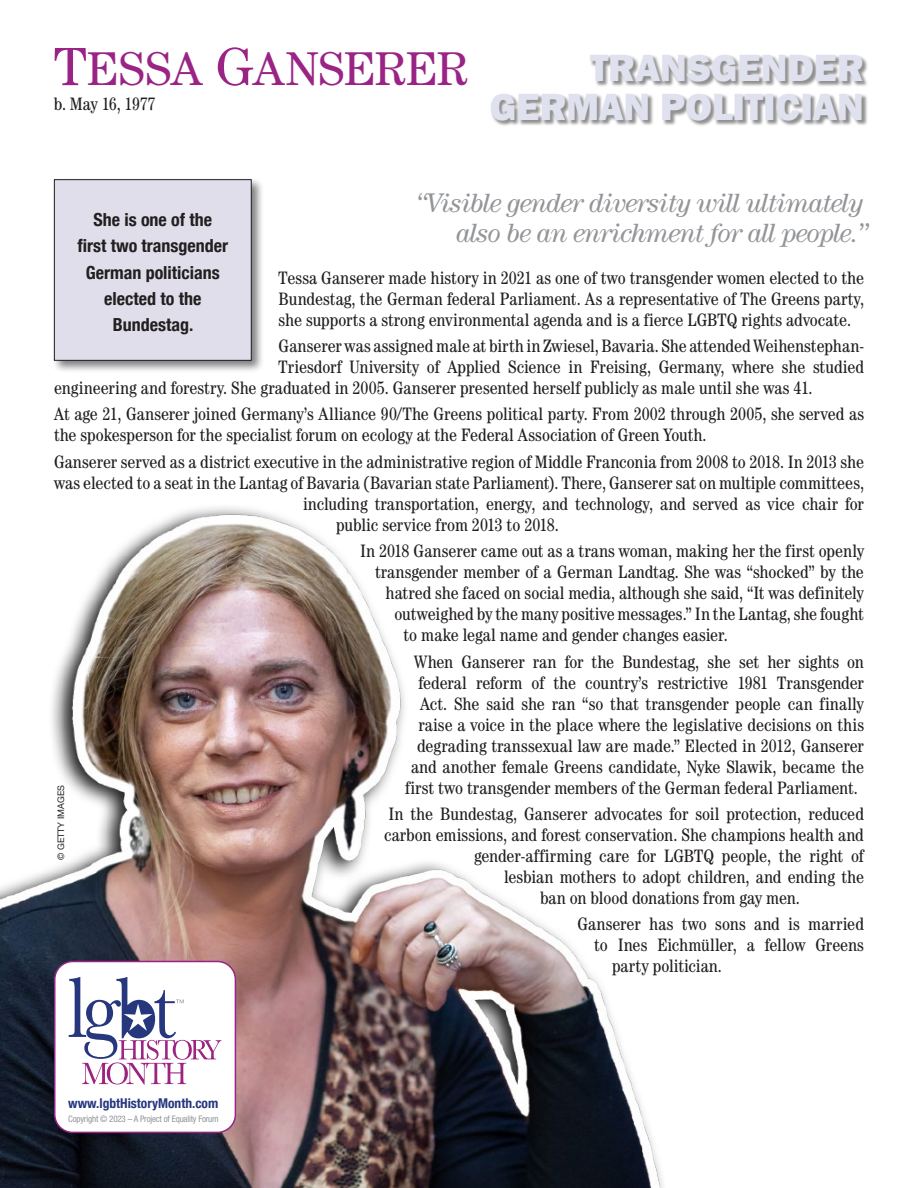
<style>
.page{position:relative;width:918px;height:1188px;background:#fff}
.page>*{position:absolute;margin:0;border:0;box-sizing:border-box;transform-origin:0 0}
.t1{font:47.55px "Century Book SC880";letter-spacing:-.02em;color:#9a2485}
.t2{font:800 39px/39px "Franklin Gothic";color:#e0e1ee;text-align:right}
.t3{font:italic 27px/30px "Century Std";letter-spacing:-.035em;color:#939598;text-align:right}
._2016_Bio_Text{font:condensed 18px/21px "Century";color:#231f20;text-align:justify}
.BoxTEXT{font:700 condensed 18px/26.2px "Helvetica Neue";color:#231f20;text-align:center}
.b_d__dates{font:condensed 18px "Century";letter-spacing:-.015em;color:#231f20}
.t4{font:700 condensed 13.5px "Helvetica Neue";color:#27377e}
.t5{font:condensed 9px "Helvetica Neue LT Std";letter-spacing:-.02em;color:#939598}
.t6{font:9px "Helvetica Neue";color:#231f20}
.s1{font-size:54px}
</style>
<div class="page">
<img style="left:0;top:507px;width:663px;height:681px">
<div style="left:55px;top:962px;width:180px;height:170px;background:#fff;border-radius:18px"></div>
<div style="left:54px;top:961px;width:182px;height:172px;border:2px solid #9a2485;border-radius:18px"></div>
<svg style="left:69px;top:977px;width:152px;height:108px"></svg>
<div style="left:491px;top:55px;width:378px;height:72px;background:#231f20;opacity:.5"></div>
<div style="left:52px;top:177px;width:213px;height:197px;background:#000007;opacity:.5"></div>
<div style="left:54px;top:180px;width:197px;height:180px;background:#dfdeea"></div>
<div style="left:54px;top:179px;width:198px;height:182px;border:1px solid #231f20"></div>
<p class="t1" style="left:54px;top:41px;width:416px"><span class="s1">T</span>ESSA <span class="s1">G</span>ANSERER</p>
<p class="b_d__dates" style="left:54px;top:94px;width:103px">b. May 16, 1977</p>
<p class="t2" style="left:490px;top:49px;width:376px">TRANSGENDER<br>GERMAN POLITICIAN</p>
<p class="t3" style="left:416px;top:187px;width:453px">“Visible gender diversity will ultimately also be an enrichment for all people.”</p>
<p class="BoxTEXT" style="left:77px;top:206px;width:152px">She is one of the first two transgender<br>German politicians elected to the<br>Bundestag.</p>
<p class="_2016_Bio_Text" style="left:279px;top:267px;width:587px">Tessa Ganserer made history in 2021 as one of two transgender women elected to the Bundestag, the German federal Parliament. As a representative of The Greens party, she supports a strong environmental agenda and is a fierce LGBTQ rights advocate.</p>
<p class="_2016_Bio_Text" style="left:279px;top:335px;width:587px">Ganserer was assigned male at birth in Zwiesel, Bavaria. She attended Weihenstephan-</p>
<p class="_2016_Bio_Text" style="left:279px;top:356px;width:587px">Triesdorf University of Applied Science in Freising, Germany, where she studied</p>
<p class="_2016_Bio_Text" style="left:54px;top:377px;width:760px">engineering and forestry. She graduated in 2005. Ganserer presented herself publicly as male until she was 41.</p>
<p class="_2016_Bio_Text" style="left:54px;top:404px;width:812px">At age 21, Ganserer joined Germany’s Alliance 90/The Greens political party. From 2002 through 2005, she served as the spokesperson for the specialist forum on ecology at the Federal Association of Green Youth.</p>
<p class="_2016_Bio_Text" style="left:54px;top:451px;width:812px">Ganserer served as a district executive in the administrative region of Middle Franconia from 2008 to 2018. In 2013 she</p>
<p class="_2016_Bio_Text" style="left:54px;top:472px;width:812px">was elected to a seat in the Lantag of Bavaria (Bavarian state Parliament). There, Ganserer sat on multiple committees,</p>
<p class="_2016_Bio_Text" style="left:303px;top:493px;width:562px">including transportation, energy, and technology, and served as vice chair for</p>
<p class="_2016_Bio_Text" style="left:336px;top:514px;width:224px">public service from 2013 to 2018.</p>
<p class="_2016_Bio_Text" style="left:360px;top:540px;width:506px">In 2018 Ganserer came out as a trans woman, making her the first openly</p>
<p class="_2016_Bio_Text" style="left:375px;top:561px;width:490px">transgender member of a German Landtag. She was “shocked” by the</p>
<p class="_2016_Bio_Text" style="left:386px;top:582px;width:480px">hatred she faced on social media, although she said, “It was definitely</p>
<p class="_2016_Bio_Text" style="left:394px;top:603px;width:471px">outweighed by the many positive messages.” In the Lantag, she fought</p>
<p class="_2016_Bio_Text" style="left:404px;top:624px;width:326px">to make legal name and gender changes easier.</p>
<p class="_2016_Bio_Text" style="left:414px;top:651px;width:451px">When Ganserer ran for the Bundestag, she set her sights on</p>
<p class="_2016_Bio_Text" style="left:418px;top:672px;width:447px">federal reform of the country’s restrictive 1981 Transgender</p>
<p class="_2016_Bio_Text" style="left:420px;top:693px;width:445px">Act. She said she ran “so that transgender people can finally</p>
<p class="_2016_Bio_Text" style="left:418px;top:714px;width:447px">raise a voice in the place where the legislative decisions on this</p>
<p class="_2016_Bio_Text" style="left:417px;top:735px;width:448px">degrading transsexual law are made.” Elected in 2012, Ganserer</p>
<p class="_2016_Bio_Text" style="left:411px;top:756px;width:455px">and another female Greens candidate, Nyke Slawik, became the</p>
<p class="_2016_Bio_Text" style="left:405px;top:777px;width:454px">first two transgender members of the German federal Parliament.</p>
<p class="_2016_Bio_Text" style="left:388px;top:803px;width:477px">In the Bundestag, Ganserer advocates for soil protection, reduced</p>
<p class="_2016_Bio_Text" style="left:384px;top:824px;width:481px">carbon emissions, and forest conservation. She champions health and</p>
<p class="_2016_Bio_Text" style="left:474px;top:845px;width:391px">gender-affirming care for LGBTQ people, the right of</p>
<p class="_2016_Bio_Text" style="left:504px;top:866px;width:362px">lesbian mothers to adopt children, and ending the</p>
<p class="_2016_Bio_Text" style="left:540px;top:887px;width:261px">ban on blood donations from gay men.</p>
<p class="_2016_Bio_Text" style="left:578px;top:914px;width:288px">Ganserer has two sons and is married</p>
<p class="_2016_Bio_Text" style="left:594px;top:935px;width:271px">to Ines Eichmüller, a fellow Greens</p>
<p class="_2016_Bio_Text" style="left:612px;top:956px;width:111px">party politician.</p>
<p class="t6" style="left:56px;top:860px;width:76px;rotate:-90deg">© GETTY IMAGES</p>
<p class="t4" style="left:68px;top:1095px;width:152px">www.lgbtHistoryMonth.com</p>
<p class="t5" style="left:68px;top:1114px;width:152px">Copyright © 2023 – A Project of Equality Forum</p>
</div>
